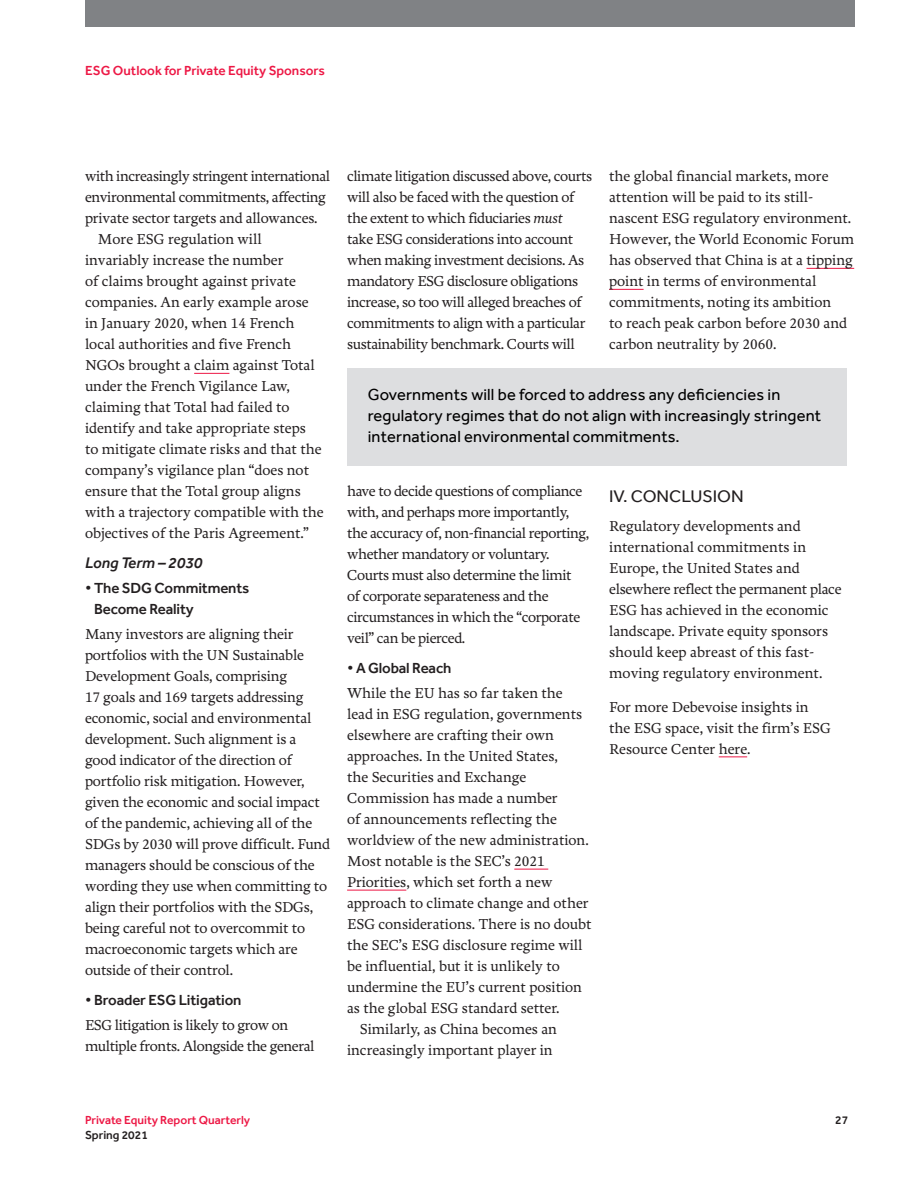
<style>
.page{position:relative;width:918px;height:1188px;background:#fff}
.page>*{position:absolute;margin:0;border:0;box-sizing:border-box;transform-origin:0 0}
._2021_Subheads{font:17.25px "Effra";color:#231f20;scale:1.04 1}
._2020_Black_Quotes{font:16.5px/21px "Effra";letter-spacing:.01em;color:#000}
._2021_2nd_Subs{font:italic 500 15.75px "Effra";color:#231f20}
._2021_Text_no_indent{font:15px/21px "Freya";letter-spacing:-.01em;color:#231f20}
._2021_Text{font:15px/21px "Freya";color:#231f20}
._2021_Text_No_Indent{font:15px/21px "Freya";color:#231f20}
._2021_Text_No_Indent-2{font:15px/21px "Freya";letter-spacing:-.025em;color:#231f20}
._2021_3rd_Subs{font:500 15px/21px "Effra";letter-spacing:-.01em;color:#231f20}
._2019_Article_Head_c{font:500 13.5px "Effra";color:#ed1845}
.t1{font:500 12px "Effra";color:#ed1845}
.t2{font:500 12px "Effra";color:#231f20}
.s1{font-style:italic}
</style>
<div class="page">
<div style="left:85px;top:0;width:769px;height:27px;background:#808285"></div>
<hr style="left:194px;top:373px;width:35px;height:1px;background:#ed1845">
<hr style="left:514px;top:869px;width:34px;height:1px;background:#ed1845">
<hr style="left:347px;top:890px;width:59px;height:1px;background:#ed1845">
<hr style="left:807px;top:268px;width:47px;height:1px;background:#ed1845">
<hr style="left:609px;top:289px;width:35px;height:1px;background:#ed1845">
<svg style="left:719px;top:756px;width:28px;height:1px"></svg>
<div style="left:347px;top:368px;width:500px;height:98px;background:#dddee0"></div>
<p class="_2019_Article_Head_c" style="left:85px;top:62px;width:241px">ESG Outlook for Private Equity Sponsors</p>
<p class="_2021_Text_No_Indent-2" style="left:85px;top:166px;width:247px">with increasingly stringent international environmental commitments, affecting private sector targets and allowances.</p>
<p class="_2021_Text" style="left:85px;top:229px;width:240px;text-indent:13px">More ESG regulation will invariably increase the number<br>of claims brought against private companies. An early example arose in January 2020, when 14 French local authorities and five French NGOs brought a claim against Total under the French Vigilance Law, claiming that Total had failed to identify and take appropriate steps<br>to mitigate climate risks and that the company’s vigilance plan “does not ensure that the Total group aligns with a trajectory compatible with the objectives of the Paris Agreement.”</p>
<p class="_2021_2nd_Subs" style="left:85px;top:553px;width:119px">Long Term – 2030</p>
<p class="_2021_3rd_Subs" style="left:94px;top:577px;width:157px;text-indent:-9px">• The SDG Commitments<br>Become Reality</p>
<p class="_2021_Text_no_indent" style="left:85px;top:624px;width:247px">Many investors are aligning their portfolios with the UN Sustainable Development Goals, comprising<br>17 goals and 169 targets addressing economic, social and environmental development. Such alignment is a good indicator of the direction of portfolio risk mitigation. However, given the economic and social impact of the pandemic, achieving all of the SDGs by 2030 will prove difficult. Fund managers should be conscious of the wording they use when committing to align their portfolios with the SDGs, being careful not to overcommit to macroeconomic targets which are outside of their control.</p>
<p class="_2021_3rd_Subs" style="left:85px;top:989px;width:158px">• Broader ESG Litigation</p>
<p class="_2021_Text_no_indent" style="left:85px;top:1015px;width:231px">ESG litigation is likely to grow on multiple fronts. Alongside the general</p>
<p class="_2021_Text_no_indent" style="left:347px;top:166px;width:247px">climate litigation discussed above, courts will also be faced with the question of the extent to which fiduciaries <span class="s1">must </span>take ESG considerations into account when making investment decisions. As mandatory ESG disclosure obligations increase, so too will alleged breaches of commitments to align with a particular sustainability benchmark. Courts will</p>
<p class="_2021_Text" style="left:609px;top:166px;width:247px">the global financial markets, more attention will be paid to its still&shy;nascent ESG regulatory environment.<br>However, the World Economic Forum has observed that China is at a tipping point in terms of environmental commitments, noting its ambition<br>to reach peak carbon before 2030 and carbon neutrality by 2060.</p>
<p class="_2020_Black_Quotes" style="left:368px;top:383px;width:455px">Governments will be forced to address any deficiencies in regulatory regimes that do not align with increasingly stringent international environmental commitments.</p>
<p class="_2021_Text_no_indent" style="left:347px;top:481px;width:244px">have to decide questions of compliance with, and perhaps more importantly, the accuracy of, non-financial reporting, whether mandatory or voluntary.<br>Courts must also determine the limit<br>of corporate separateness and the circumstances in which the “corporate veil” can be pierced.</p>
<p class="_2021_3rd_Subs" style="left:347px;top:657px;width:106px">• A Global Reach</p>
<p class="_2021_Text_No_Indent" style="left:347px;top:683px;width:246px">While the EU has so far taken the lead in ESG regulation, governments elsewhere are crafting their own approaches. In the United States,<br>the Securities and Exchange Commission has made a number<br>of announcements reflecting the worldview of the new administration.<br>Most notable is the SEC’s 2021<br>Priorities, which set forth a new approach to climate change and other ESG considerations. There is no doubt the SEC’s ESG disclosure regime will be influential, but it is unlikely to undermine the EU’s current position as the global ESG standard setter.</p>
<p class="_2021_Text" style="left:347px;top:1019px;width:211px;text-align:right">Similarly, as China becomes an increasingly important player in</p>
<p class="_2021_Subheads" style="left:609px;top:486px;width:131px">IV. CONCLUSION</p>
<p class="_2021_Text_no_indent" style="left:609px;top:516px;width:234px">Regulatory developments and international commitments in<br>Europe, the United States and elsewhere reflect the permanent place<br>ESG has achieved in the economic landscape. Private equity sponsors should keep abreast of this fast&shy;moving regulatory environment.</p>
<p class="_2021_Text_no_indent" style="left:609px;top:697px;width:223px">For more Debevoise insights in the ESG space, visit the firm’s ESG<br>Resource Center here.</p>
<p class="t1" style="left:85px;top:1112px;width:167px">Private Equity Report Quarterly</p>
<p class="t2" style="left:835px;top:1112px;width:15px">27</p>
<p class="t2" style="left:85px;top:1128px;width:64px">Spring 2021</p>
</div>
